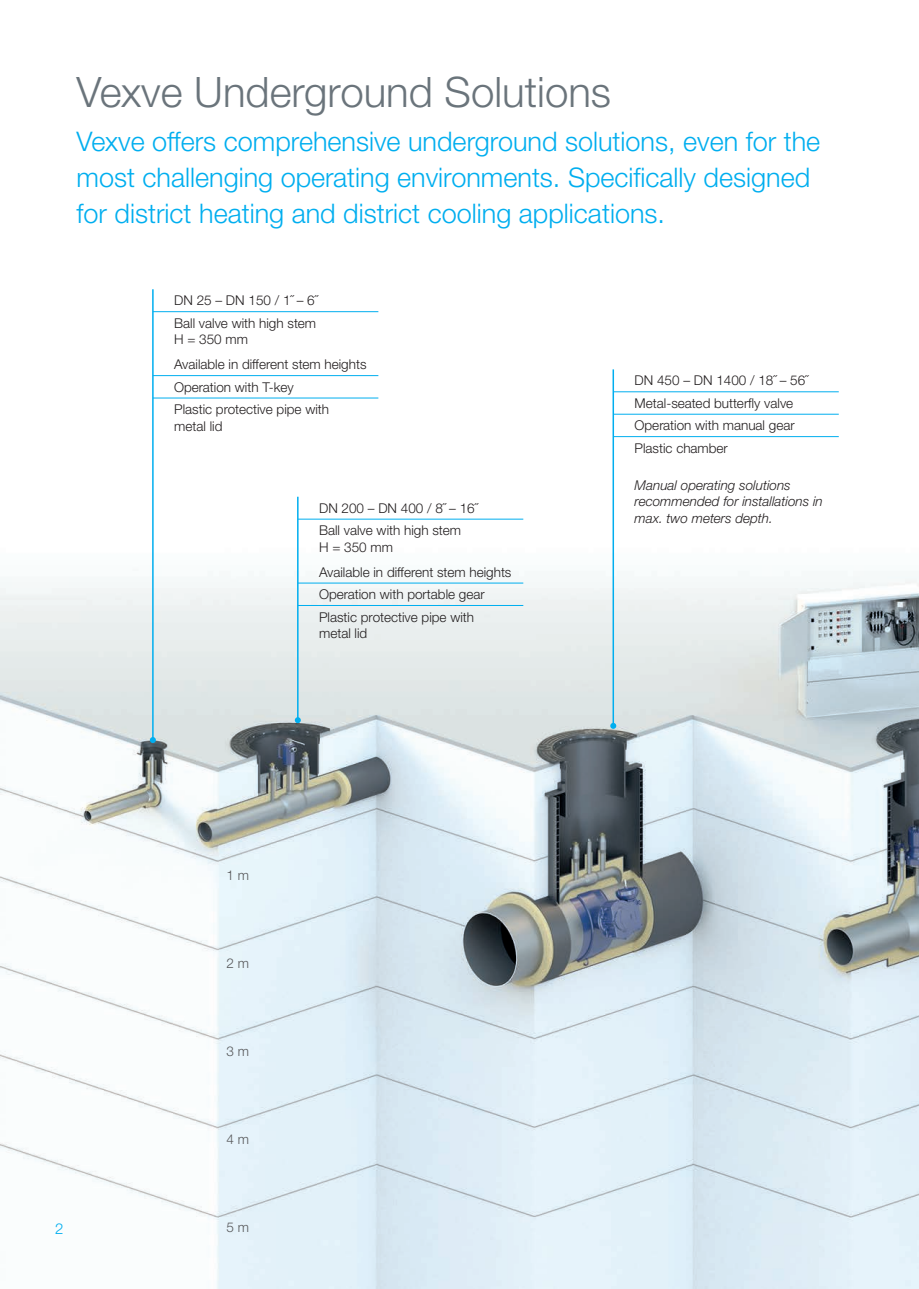
<style>
.page{position:relative;width:919px;height:1289px;background:#fff}
.page>*{position:absolute;margin:0;border:0;box-sizing:border-box;transform-origin:0 0}
.t1{font:300 42px "Helvetica Neue LTW1 G";color:#6a747b}
.t2{font:300 27px/36px "Helvetica Neue LTW1 G";color:#00aeef}
.t3{font:300 15px "Helvetica Neue LTW1 G";color:#00aeef}
.t4{font:300 13.5px/22.4px "Helvetica Neue LTW1 G";color:#231f20}
.t5{font:italic 300 13.5px/16.5px "Helvetica Neue LTW1 G";color:#231f20}
.t6{font:300 13.5px "Helvetica Neue LTW1 G";color:#57585a}
</style>
<div class="page">
<img style="left:0;top:370px;width:918px;height:918px">
<hr style="left:153px;top:311px;width:225px;height:1px;background:#00aeef">
<hr style="left:153px;top:375px;width:225px;height:1px;background:#00aeef">
<hr style="left:153px;top:397px;width:225px;height:1px;background:#00aeef">
<hr style="left:298px;top:519px;width:225px;height:1px;background:#00aeef">
<hr style="left:298px;top:582px;width:225px;height:1px;background:#00aeef">
<hr style="left:298px;top:605px;width:225px;height:1px;background:#00aeef">
<hr style="left:613px;top:391px;width:225px;height:1px;background:#00aeef">
<hr style="left:613px;top:414px;width:225px;height:1px;background:#00aeef">
<hr style="left:613px;top:436px;width:225px;height:1px;background:#00aeef">
<hr style="left:152px;top:289px;width:2px;height:451px;background:#00aeef">
<svg style="left:150px;top:737px;width:6px;height:6px"></svg>
<hr style="left:297px;top:496px;width:1px;height:224px;background:#00aeef">
<svg style="left:295px;top:717px;width:6px;height:6px"></svg>
<hr style="left:612px;top:369px;width:2px;height:357px;background:#00aeef">
<svg style="left:610px;top:723px;width:6px;height:6px"></svg>
<h1 class="t1" style="left:77px;top:66px;width:536px">Vexve Underground Solutions</h1>
<h2 class="t2" style="left:77px;top:123px;width:745px">Vexve offers comprehensive underground solutions, even for the most challenging operating environments. Specifically designed for district heating and district cooling applications.</h2>
<p class="t4" style="left:174px;top:289px;width:145px">DN 25 – DN 150 / 1˝ – 6˝<br>Ball valve with high stem</p>
<p class="t4" style="left:174px;top:327px;width:194px;line-height:25px">H = 350 mm<br>Available in different stem heights</p>
<p class="t4" style="left:174px;top:375px;width:156px">Operation with T-key<br>Plastic protective pipe with</p>
<p class="t4" style="left:174px;top:414px;width:50px">metal lid</p>
<p class="t4" style="left:319px;top:496px;width:160px">DN 200 – DN 400 / 8˝ – 16˝<br>Ball valve with high stem</p>
<p class="t4" style="left:319px;top:534px;width:194px;line-height:25px">H = 350 mm<br>Available in different stem heights</p>
<p class="t4" style="left:319px;top:583px;width:167px">Operation with portable gear<br>Plastic protective pipe with</p>
<p class="t4" style="left:319px;top:622px;width:50px">metal lid</p>
<p class="t4" style="left:634px;top:369px;width:175px">DN 450 – DN 1400 / 18˝ – 56˝<br>Metal-seated butterfly valve<br>Operation with manual gear<br>Plastic chamber</p>
<p class="t5" style="left:634px;top:477px;width:190px">Manual operating solutions recommended for installations in max. two meters depth.</p>
<p class="t3" style="left:55px;top:1219px;width:10px">2</p>
<p class="t6" style="left:226px;top:867px;width:24px">1 m</p>
<p class="t6" style="left:226px;top:955px;width:24px">2 m</p>
<p class="t6" style="left:226px;top:1043px;width:24px">3 m</p>
<p class="t6" style="left:226px;top:1131px;width:24px">4 m</p>
<p class="t6" style="left:226px;top:1219px;width:24px">5 m</p>
</div>
